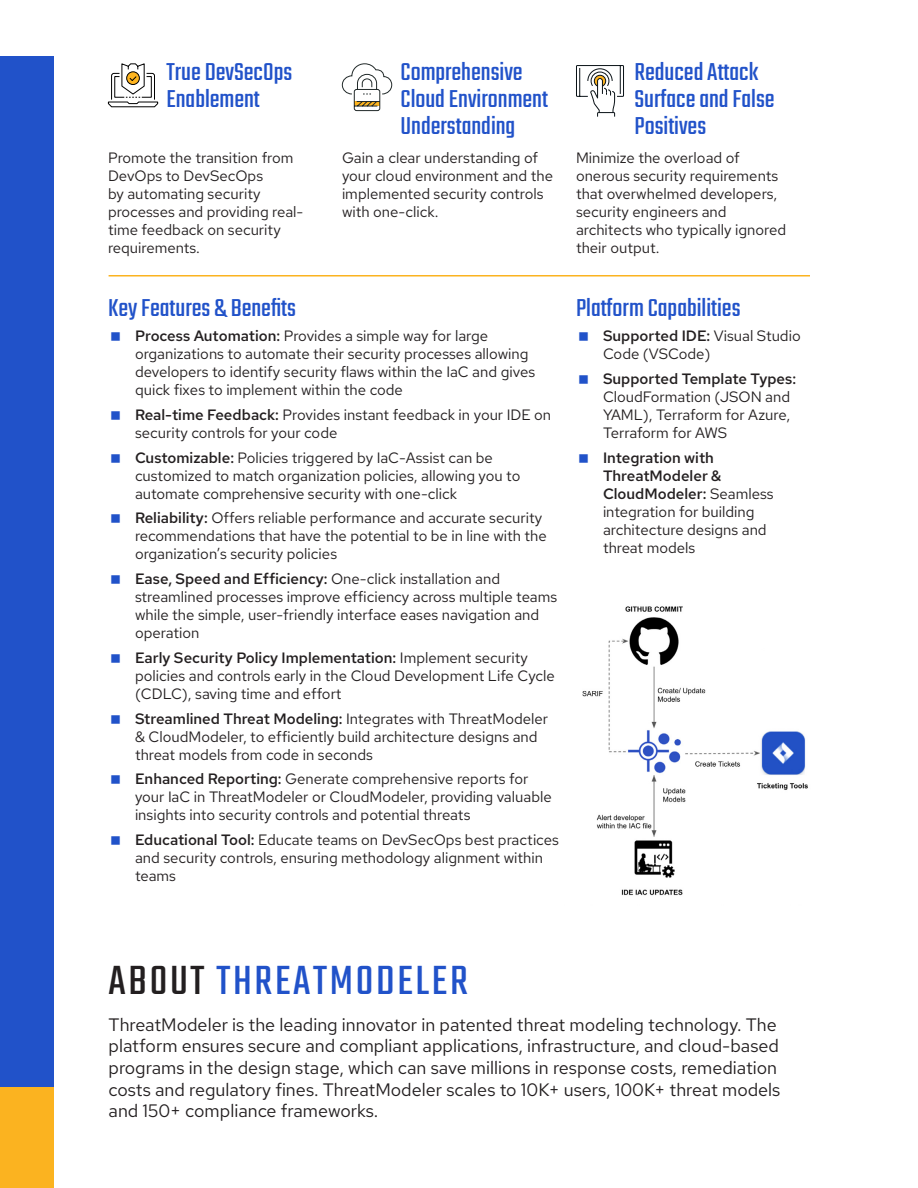
<style>
.page{position:relative;width:918px;height:1188px;background:#fff}
.page>*{position:absolute;margin:0;border:0;box-sizing:border-box;transform-origin:0 0}
._01_Main_Head_Black{font:45px "Teko";letter-spacing:.06em;color:#2152c9}
._10_Subhead_small{font:27px/27px "Teko";color:#2152c9}
._20_Body_Main{font:18px/21.6px "Red Hat Text";color:#231f20}
._21_Body_Smaller{font:15px/18px "Red Hat Text";color:#231f20}
.s1{font-weight:500}
.s2{color:#231f20}
</style>
<div class="page">
<div style="left:0;top:56px;width:54px;height:1132px;background:#2152c9"></div>
<div style="left:0;top:1088px;width:54px;height:100px;background:#fbb320"></div>
<img style="left:582px;top:606px;width:226px;height:290px">
<hr style="left:109px;top:275px;width:701px;height:2px;background:#fbb320">
<svg style="left:108px;top:63px;width:50px;height:45px"></svg>
<svg style="left:342px;top:63px;width:50px;height:48px"></svg>
<svg style="left:576px;top:65px;width:48px;height:52px"></svg>
<p class="_10_Subhead_small" style="left:166px;top:60px;width:127px">True DevSecOps<br>Enablement</p>
<p class="_10_Subhead_small" style="left:400px;top:60px;width:149px">Comprehensive<br>Cloud Environment<br>Understanding</p>
<p class="_10_Subhead_small" style="left:634px;top:60px;width:142px">Reduced Attack<br>Surface and False<br>Positives</p>
<p class="_21_Body_Smaller" style="left:108px;top:148px;width:197px">Promote the transition from<br>DevOps to DevSecOps<br>by automating security processes and providing real&shy;time feedback on security requirements.</p>
<p class="_21_Body_Smaller" style="left:342px;top:148px;width:213px">Gain a clear understanding of your cloud environment and the implemented security controls with one-click.</p>
<p class="_21_Body_Smaller" style="left:576px;top:148px;width:212px">Minimize the overload of onerous security requirements that overwhelmed developers, security engineers and architects who typically ignored their output.</p>
<p class="_10_Subhead_small" style="left:108px;top:297px;width:189px">Key Features &amp; Benefits</p>
<p class="_21_Body_Smaller" style="left:135px;top:327px;width:402px"><span class="s1">Process Automation:</span> Provides a simple way for large organizations to automate their security processes allowing developers to identify security flaws within the IaC and gives quick fixes to implement within the code</p>
<p class="_21_Body_Smaller" style="left:135px;top:405px;width:418px"><span class="s1">Real-time Feedback:</span> Provides instant feedback in your IDE on security controls for your code</p>
<p class="_21_Body_Smaller" style="left:135px;top:448px;width:387px"><span class="s1">Customizable:</span> Policies triggered by IaC-Assist can be customized to match organization policies, allowing you to automate comprehensive security with one-click</p>
<p class="_21_Body_Smaller" style="left:135px;top:509px;width:413px"><span class="s1">Reliability:</span> Offers reliable performance and accurate security recommendations that have the potential to be in line with the organization’s security policies</p>
<p class="_21_Body_Smaller" style="left:135px;top:570px;width:424px"><span class="s1">Ease, Speed and Efficiency:</span> One-click installation and streamlined processes improve efficiency across multiple teams while the simple, user-friendly interface eases navigation and operation</p>
<p class="_21_Body_Smaller" style="left:135px;top:648px;width:421px"><span class="s1">Early Security Policy Implementation:</span> Implement security policies and controls early in the Cloud Development Life Cycle (CDLC), saving time and effort</p>
<p class="_21_Body_Smaller" style="left:135px;top:709px;width:415px"><span class="s1">Streamlined Threat Modeling:</span> Integrates with ThreatModeler &amp; CloudModeler, to efficiently build architecture designs and threat models from code in seconds</p>
<p class="_21_Body_Smaller" style="left:135px;top:770px;width:418px"><span class="s1">Enhanced Reporting:</span> Generate comprehensive reports for your IaC in ThreatModeler or CloudModeler, providing valuable insights into security controls and potential threats</p>
<p class="_21_Body_Smaller" style="left:135px;top:831px;width:425px"><span class="s1">Educational Tool:</span> Educate teams on DevSecOps best practices and security controls, ensuring methodology alignment within teams</p>
<p class="_10_Subhead_small" style="left:576px;top:297px;width:166px">Platform Capabilities</p>
<p class="_21_Body_Smaller" style="left:603px;top:327px;width:199px"><span class="s1">Supported IDE:</span> Visual Studio<br>Code (VSCode)</p>
<p class="_21_Body_Smaller" style="left:603px;top:369px;width:195px"><span class="s1">Supported Template Types:<br></span>CloudFormation (JSON and<br>YAML), Terraform for Azure,<br>Terraform for AWS</p>
<p class="_21_Body_Smaller" style="left:603px;top:448px;width:172px"><span class="s1">Integration with<br>ThreatModeler &amp;<br>CloudModeler:</span> Seamless integration for building architecture designs and threat models</p>
<p class="_01_Main_Head_Black" style="left:109px;top:955px;width:361px"><span class="s2">ABOUT</span> THREATMODELER</p>
<p class="_20_Body_Main" style="left:109px;top:1013px;width:673px">ThreatModeler is the leading innovator in patented threat modeling technology. The platform ensures secure and compliant applications, infrastructure, and cloud-based programs in the design stage, which can save millions in response costs, remediation costs and regulatory fines. ThreatModeler scales to 10K+ users, 100K+ threat models and 150+ compliance frameworks.</p>
</div>
